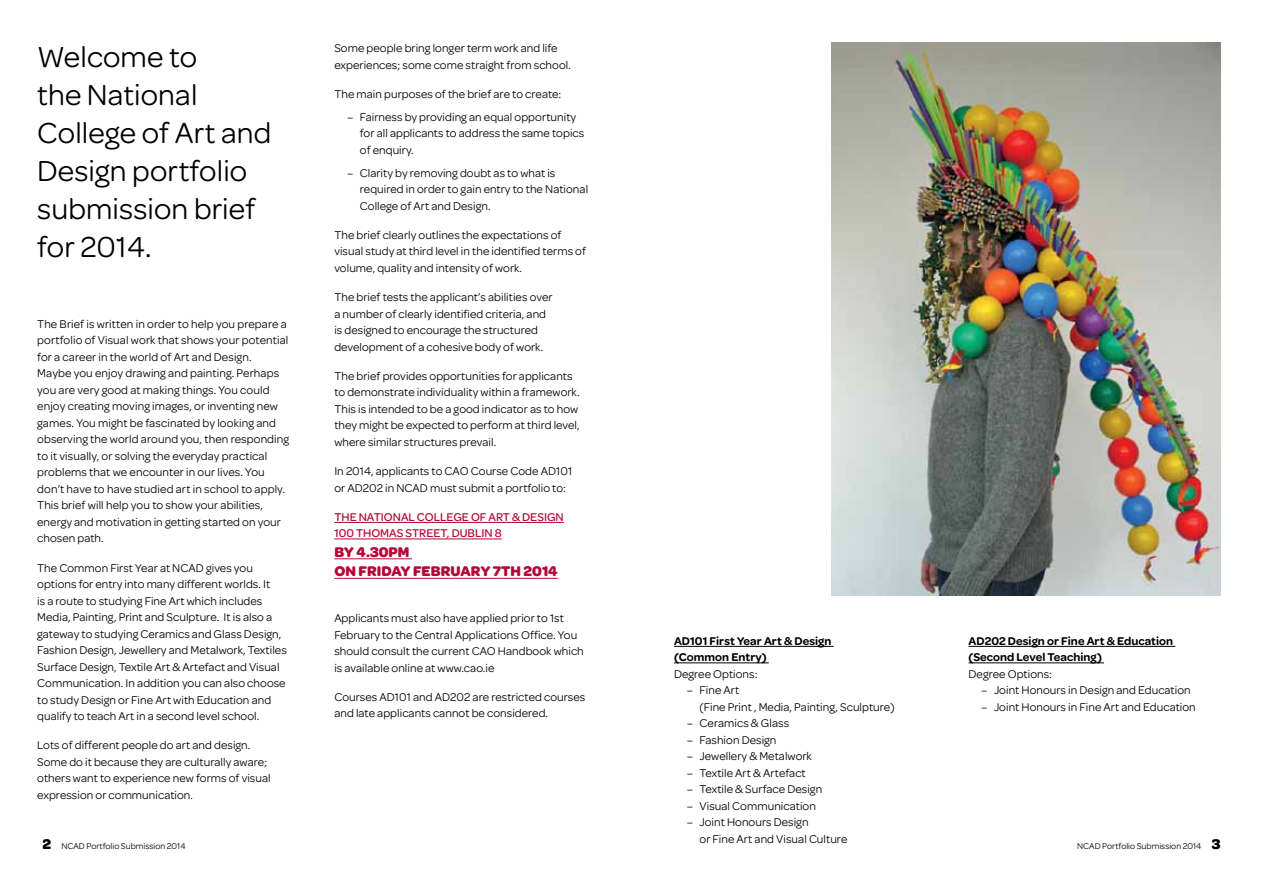
<style>
.page{position:relative;width:1263px;height:893px;background:#fff}
.page>*{position:absolute;margin:0;border:0;box-sizing:border-box;transform-origin:0 0}
.t1{font:30.9px/37.8px "Omnes";letter-spacing:.005em;color:#000}
.t2{font:700 15px/19.5px "Omnes";color:#b30838}
.t3{font:12px/16.5px "Omnes";letter-spacing:.005em;color:#000}
.t4{font:600 12px/16.5px "Omnes";letter-spacing:.005em;color:#000}
.t5{font:500 12px/16.5px "Omnes";color:#b30838}
.t6{font:9px "Omnes";color:#000}
.s1{font-weight:700;font-size:15px}
</style>
<div class="page">
<hr style="left:334px;top:522px;width:230px;height:1px;background:#b30838">
<hr style="left:334px;top:539px;width:168px;height:1px;background:#b30838">
<hr style="left:334px;top:559px;width:78px;height:1px;background:#b30838">
<hr style="left:334px;top:578px;width:224px;height:1px;background:#b30838">
<hr style="left:674px;top:646px;width:160px;height:1px;background:#000">
<hr style="left:674px;top:663px;width:95px;height:1px;background:#000">
<hr style="left:968px;top:646px;width:207px;height:1px;background:#000">
<hr style="left:968px;top:663px;width:136px;height:1px;background:#000">
<img style="left:832px;top:43px;width:388px;height:552px">
<p class="t3" style="left:334px;top:40px;width:238px">Some people bring longer term work and life experiences; some come straight from school.</p>
<p class="t3" style="left:334px;top:86px;width:229px">The main purposes of the brief are to create:</p>
<p class="t3" style="left:360px;top:109px;width:226px;text-indent:-13px">– Fairness by providing an equal opportunity for all applicants to address the same topics of enquiry.</p>
<p class="t3" style="left:360px;top:164px;width:230px;text-indent:-13px">– Clarity by removing doubt as to what is required in order to gain entry to the National<br>College of Art and Design.</p>
<p class="t3" style="left:334px;top:227px;width:253px">The brief clearly outlines the expectations of visual study at third level in the identified terms of volume, quality and intensity of work.</p>
<p class="t3" style="left:334px;top:289px;width:220px">The brief tests the applicant’s abilities over a number of clearly identified criteria, and is designed to encourage the structured development of a cohesive body of work.</p>
<p class="t3" style="left:334px;top:368px;width:247px">The brief provides opportunities for applicants to demonstrate individuality within a framework.<br>This is intended to be a good indicator as to how they might be expected to perform at third level, where similar structures prevail.</p>
<p class="t3" style="left:334px;top:463px;width:239px">In 2014, applicants to CAO Course Code AD101 or AD202 in NCAD must submit a portfolio to:</p>
<p class="t5" style="left:334px;top:509px;width:229px">THE NATIONAL COLLEGE OF ART &amp; DESIGN<br>100 THOMAS STREET, DUBLIN 8</p>
<p class="t2" style="left:334px;top:542px;width:225px">BY 4.30PM<br>ON FRIDAY FEBRUARY 7TH 2014</p>
<p class="t3" style="left:334px;top:610px;width:251px">Applicants must also have applied prior to 1st February to the Central Applications Office. You should consult the current CAO Handbook which is available online at www.cao.ie</p>
<p class="t3" style="left:334px;top:689px;width:252px">Courses AD101 and AD202 are restricted courses and late applicants cannot be considered.</p>
<h1 class="t1" style="left:37px;top:38px;width:236px">Welcome to<br>the National<br>College of Art and<br>Design portfolio submission brief for 2014.</h1>
<p class="t3" style="left:37px;top:316px;width:253px">The Brief is written in order to help you prepare a portfolio of Visual work that shows your potential for a career in the world of Art and Design.<br>Maybe you enjoy drawing and painting. Perhaps you are very good at making things. You could enjoy creating moving images, or inventing new games. You might be fascinated by looking and observing the world around you, then responding to it visually, or solving the everyday practical problems that we encounter in our lives. You don’t have to have studied art in school to apply.<br>This brief will help you to show your abilities, energy and motivation in getting started on your chosen path.</p>
<p class="t3" style="left:37px;top:559px;width:251px">The Common First Year at NCAD gives you options for entry into many different worlds. It<br>is a route to studying Fine Art which includes Media, Painting, Print and Sculpture. It is also a gateway to studying Ceramics and Glass Design, Fashion Design, Jewellery and Metalwork, Textiles Surface Design, Textile Art &amp; Artefact and Visual Communication. In addition you can also choose to study Design or Fine Art with Education and qualify to teach Art in a second level school.</p>
<p class="t3" style="left:37px;top:737px;width:235px">Lots of different people do art and design.<br>Some do it because they are culturally aware; others want to experience new forms of visual expression or communication.</p>
<p class="t4" style="left:674px;top:633px;width:159px">AD101 First Year Art &amp; Design (Common Entry)</p>
<p class="t3" style="left:674px;top:666px;width:85px">Degree Options:</p>
<p class="t3" style="left:699px;top:682px;width:197px;text-indent:-13px">– Fine Art<br>(Fine Print , Media, Painting, Sculpture)</p>
<p class="t3" style="left:687px;top:715px;width:104px">– Ceramics &amp; Glass</p>
<p class="t3" style="left:687px;top:732px;width:91px">– Fashion Design</p>
<p class="t3" style="left:687px;top:748px;width:127px">– Jewellery &amp; Metalwork</p>
<p class="t3" style="left:687px;top:765px;width:120px">– Textile Art &amp; Artefact</p>
<p class="t3" style="left:687px;top:781px;width:137px">– Textile &amp; Surface Design</p>
<p class="t3" style="left:687px;top:798px;width:131px">– Visual Communication</p>
<p class="t3" style="left:699px;top:814px;width:149px;text-indent:-13px">– Joint Honours Design<br>or Fine Art and Visual Culture</p>
<p class="t4" style="left:968px;top:633px;width:206px">AD202 Design or Fine Art &amp; Education (Second Level Teaching)</p>
<p class="t3" style="left:968px;top:666px;width:85px">Degree Options:</p>
<p class="t3" style="left:981px;top:682px;width:211px">– Joint Honours in Design and Education</p>
<p class="t3" style="left:981px;top:699px;width:216px">– Joint Honours in Fine Art and Education</p>
<p class="t6" style="left:43px;top:841px;width:32px"><span class="s1">2</span> Ncad</p>
<p class="t6" style="left:86px;top:841px;width:101px">Portfolio Submission 2014</p>
<p class="t6" style="left:1077px;top:841px;width:13px">Ncad</p>
<p class="t6" style="left:1102px;top:841px;width:120px">Portfolio Submission 2014 <span class="s1">3</span></p>
</div>
